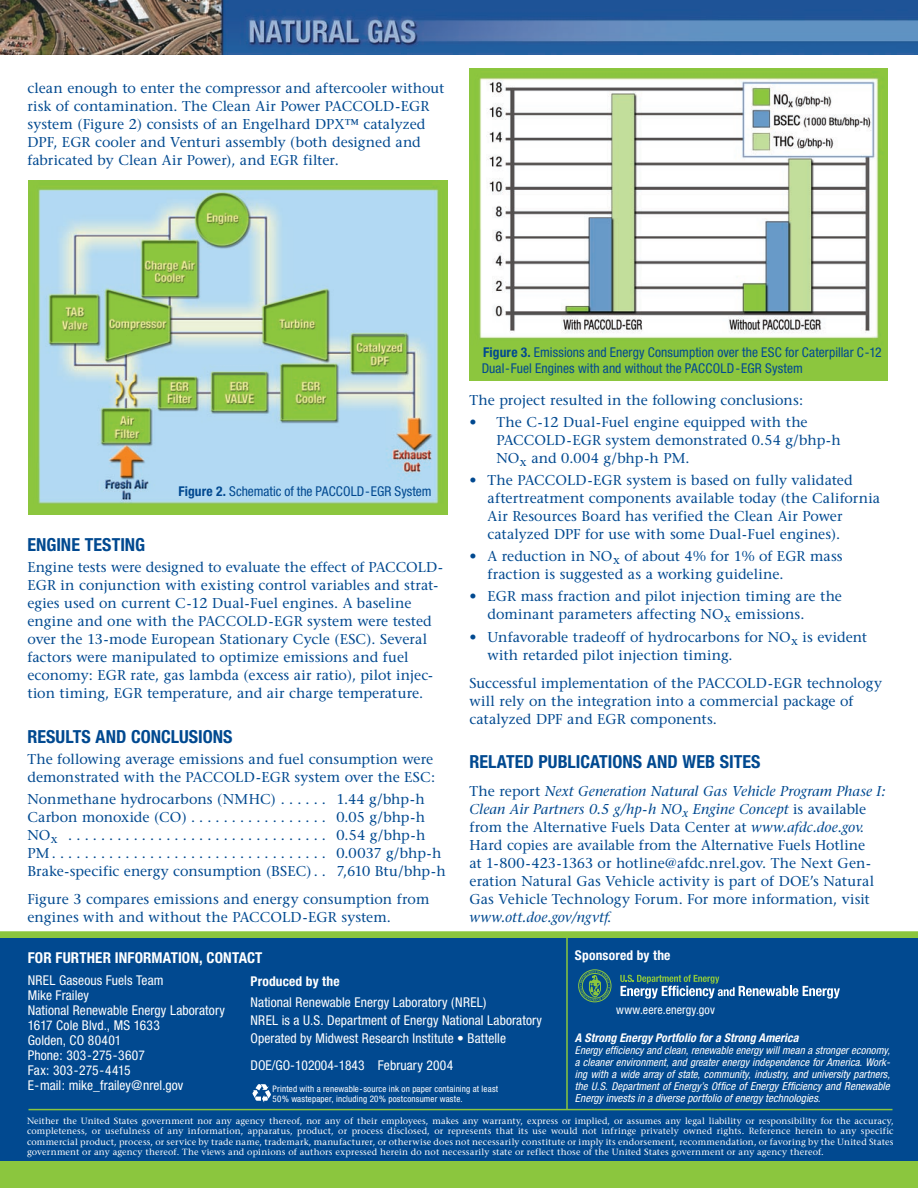
<style>
.page{position:relative;width:918px;height:1188px;background:#fff}
.page>*{position:absolute;margin:0;border:0;box-sizing:border-box;transform-origin:0 0}
.Headers{font:700 condensed 18px "Helvetica Neue";color:#014990}
.Body_Copy_Text{font:700 condensed 18px "Helvetica Neue";color:#014990}
.Contact_Info{font:700 condensed 15px "Helvetica Neue";letter-spacing:.01em;color:#fff}
.Body_Copy_Text-2{font:14.25px/18px "Stone Serif";letter-spacing:.005em;color:#014990}
.Contact_Info-2{font:condensed 13.5px/15px "Helvetica Neue";letter-spacing:.005em;color:#fff}
.t1{font:condensed 13.5px/16.5px "Helvetica Neue";letter-spacing:.005em;color:#014990}
.Contact_Info-3{font:700 condensed 13.5px "Helvetica Neue";letter-spacing:.01em;color:#fff}
.t2{font:italic 700 condensed 12px "Helvetica Neue";letter-spacing:.01em;color:#fff}
.Contact_Info-4{font:condensed 12px "Helvetica Neue";letter-spacing:.01em;color:#fff}
.t3{font:italic condensed 11.1px/12px "Helvetica Neue";letter-spacing:.005em;color:#fff}
.t4{font:italic condensed 10.8px/12px "Helvetica Neue";letter-spacing:.005em;color:#fff;text-align:justify}
.Body_Copy_Text-3{font:9px/10.5px "Stone Serif";letter-spacing:.015em;color:#fff;text-align:justify}
.Body_Copy_Text-4{font:condensed 9px/10.5px "Helvetica Neue";letter-spacing:.02em;color:#fff}
.s1{font-weight:700}
.s2{font-style:italic}
.s3{font-size:10.8px}
</style>
<div class="page">
<div style="left:0;top:932px;width:918px;height:256px;background:#8bc63e"></div>
<div style="left:0;top:939px;width:918px;height:222px;background:#014990"></div>
<hr style="left:28px;top:1109px;width:864px;height:1px;background:#8bc63e">
<svg style="left:253px;top:1084px;width:18px;height:19px"></svg>
<hr style="left:566px;top:934px;width:2px;height:175px;background:#8bc63e">
<img style="left:0;top:0;width:918px;height:54px">
<svg style="left:578px;top:969px;width:33px;height:33px"></svg>
<svg style="left:620px;top:975px;width:220px;height:24px"></svg>
<img style="left:29px;top:180px;width:418px;height:334px">
<img style="left:469px;top:69px;width:419px;height:312px">
<p class="Body_Copy_Text-2" style="left:27px;top:79px;width:418px">clean enough to enter the compressor and aftercooler without risk of contamination. The Clean Air Power PACCOLD-EGR system (Figure 2) consists of an Engelhard DPX™ catalyzed DPF, EGR cooler and Venturi assembly (both designed and fabricated by Clean Air Power), and EGR filter.</p>
<p class="t1" style="left:178px;top:483px;width:255px"><span class="s1">Figure 2.</span> Schematic of the PACCOLD-EGR System</p>
<p class="Headers" style="left:27px;top:534px;width:119px">ENGINE TESTING</p>
<p class="Body_Copy_Text-2" style="left:27px;top:558px;width:417px">Engine tests were designed to evaluate the effect of PACCOLD-EGR in conjunction with existing control variables and strat&shy;egies used on current C-12 Dual-Fuel engines. A baseline engine and one with the PACCOLD-EGR system were tested over the 13-mode European Stationary Cycle (ESC). Several factors were manipulated to optimize emissions and fuel economy: EGR rate, gas lambda (excess air ratio), pilot injec&shy;tion timing, EGR temperature, and air charge temperature.</p>
<p class="Headers" style="left:27px;top:726px;width:207px">RESULTS AND CONCLUSIONS</p>
<p class="Body_Copy_Text-2" style="left:27px;top:750px;width:409px">The following average emissions and fuel consumption were demonstrated with the PACCOLD-EGR system over the ESC:</p>
<p class="Body_Copy_Text-2" style="left:27px;top:790px;width:420px">Nonmethane hydrocarbons (NMHC) . . . . . . 1.44 g/bhp-h Carbon monoxide (CO) . . . . . . . . . . . . . . . . . 0.05 g/bhp-h NO<sub>x</sub> . . . . . . . . . . . . . . . . . . . . . . . . . . . . . . . . 0.54 g/bhp-h PM . . . . . . . . . . . . . . . . . . . . . . . . . . . . . . . . . . 0.0037 g/bhp-h Brake-specific energy consumption (BSEC). . 7,610 Btu/bhp-h</p>
<p class="Body_Copy_Text-2" style="left:27px;top:890px;width:404px">Figure 3 compares emissions and energy consumption from engines with and without the PACCOLD-EGR system.</p>
<p class="t1" style="left:482px;top:344px;width:402px"><span class="s1">Figure 3.</span> Emissions and Energy Consumption over the ESC for Caterpillar C-12<br>Dual-Fuel Engines with and without the PACCOLD-EGR System</p>
<p class="Body_Copy_Text-2" style="left:469px;top:391px;width:335px">The project resulted in the following conclusions:</p>
<p class="Body_Copy_Text-2" style="left:496px;top:413px;width:346px;text-indent:-27px">• The C-12 Dual-Fuel engine equipped with the<br>PACCOLD-EGR system demonstrated 0.54 g/bhp-h<br>NO<sub>x</sub> and 0.004 g/bhp-h PM.</p>
<p class="Body_Copy_Text-2" style="left:487px;top:471px;width:394px;text-indent:-18px">• The PACCOLD-EGR system is based on fully validated aftertreatment components available today (the California Air Resources Board has verified the Clean Air Power catalyzed DPF for use with some Dual-Fuel engines).</p>
<p class="Body_Copy_Text-2" style="left:487px;top:547px;width:357px;text-indent:-18px">• A reduction in NO<sub>x</sub> of about 4% for 1% of EGR mass fraction is suggested as a working guideline.</p>
<p class="Body_Copy_Text-2" style="left:487px;top:587px;width:356px;text-indent:-18px">• EGR mass fraction and pilot injection timing are the dominant parameters affecting NO<sub>x</sub> emissions.</p>
<p class="Body_Copy_Text-2" style="left:487px;top:627px;width:381px;text-indent:-18px">• Unfavorable tradeoff of hydrocarbons for NO<sub>x</sub> is evident with retarded pilot injection timing.</p>
<p class="Body_Copy_Text-2" style="left:469px;top:673px;width:414px">Successful implementation of the PACCOLD-EGR technology will rely on the integration into a commercial package of catalyzed DPF and EGR components.</p>
<p class="Body_Copy_Text" style="left:469px;top:751px;width:293px">RELATED PUBLICATIONS AND WEB SITES</p>
<p class="Body_Copy_Text-2" style="left:469px;top:782px;width:418px">The report <span class="s2">Next Generation Natural Gas Vehicle Program Phase I:<br>Clean Air Partners 0.5 g/hp-h NO</span><sub>x</sub> <span class="s2">Engine Concept</span> is available from the Alternative Fuels Data Center at <span class="s2">www.afdc.doe.gov</span>.<br>Hard copies are available from the Alternative Fuels Hotline<br>at 1-800-423-1363 or hotline@afdc.nrel.gov. The Next Gen&shy;eration Natural Gas Vehicle activity is part of DOE’s Natural Gas Vehicle Technology Forum. For more information, visit <span class="s2">www.ott.doe.gov/ngvtf</span>.</p>
<p class="Contact_Info-3" style="left:575px;top:947px;width:97px">Sponsored by the</p>
<p class="Contact_Info" style="left:28px;top:949px;width:236px">FOR FURTHER INFORMATION, CONTACT</p>
<p class="Contact_Info-2" style="left:28px;top:973px;width:137px">NREL Gaseous Fuels Team<br>Mike Frailey</p>
<p class="Contact_Info-2" style="left:28px;top:1003px;width:199px">National Renewable Energy Laboratory</p>
<p class="Contact_Info-2" style="left:28px;top:1018px;width:134px">1617 Cole Blvd., MS 1633</p>
<p class="Contact_Info-2" style="left:28px;top:1033px;width:95px">Golden, CO 80401</p>
<p class="Contact_Info-2" style="left:28px;top:1048px;width:119px">Phone: 303-275-3607</p>
<p class="Contact_Info-2" style="left:28px;top:1063px;width:104px">Fax: 303-275-4415</p>
<p class="Contact_Info-2" style="left:28px;top:1078px;width:157px">E-mail: mike_frailey@nrel.gov</p>
<p class="Body_Copy_Text-4" style="left:273px;top:1083px;width:227px">Printed with a renewable-source ink on paper containing at least<br>50% wastepaper, including 20% postconsumer waste.</p>
<p class="Body_Copy_Text-3" style="left:27px;top:1115px;width:868px">Neither the United States government nor any agency thereof, nor any of their employees, makes any warranty, express or implied, or assumes any legal liability or responsibility for the accuracy, completeness, or usefulness of any information, apparatus, product, or process disclosed, or represents that its use would not infringe privately owned rights. Reference herein to any specific commercial product, process, or service by trade name, trademark, manufacturer, or otherwise does not necessarily constitute or imply its endorsement, recommendation, or favoring by the United States government or any agency thereof. The views and opinions of authors expressed herein do not necessarily state or reflect those of the United States government or any agency thereof.</p>
<p class="Contact_Info-2" style="left:251px;top:970px;width:237px;line-height:21px"><span class="s1">Produced by the<br></span>National Renewable Energy Laboratory (NREL)</p>
<p class="Contact_Info-2" style="left:251px;top:1012px;width:293px">NREL is a U.S. Department of Energy National Laboratory</p>
<p class="Contact_Info-2" style="left:251px;top:1030px;width:257px">Operated by Midwest Research Institute • Battelle</p>
<p class="Contact_Info-2" style="left:251px;top:1057px;width:204px">DOE/GO-102004-1843 February 2004</p>
<p class="Contact_Info-4" style="left:616px;top:1003px;width:100px">www.eere.energy.gov</p>
<p class="t2" style="left:575px;top:1031px;width:225px">A Strong Energy Portfolio for a Strong America</p>
<p class="t4" style="left:575px;top:1044px;width:317px">Energy efficiency and clean, renewable energy will mean a stronger economy, a cleaner environment, and greater energy independence for America. Work&shy;ing with a wide array of state, community, industry, and university partners,</p>
<p class="t3" style="left:575px;top:1080px;width:316px"><span class="s3">the U.S. Department of Energy’s Of</span>fice of Energy Efficiency and Renewable<br>Energy invests in a diverse portfolio of energy technologies.</p>
</div>
